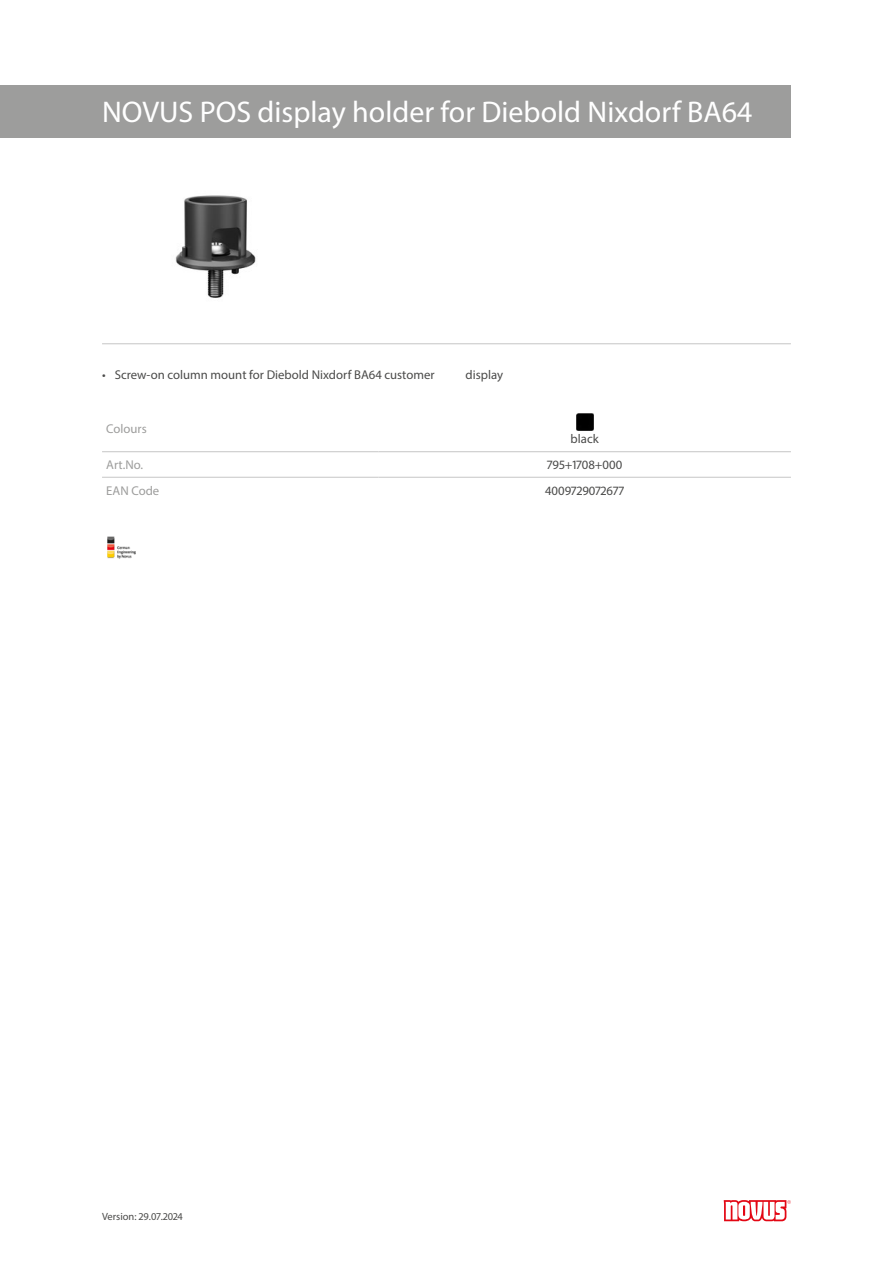
<style>
.page{position:relative;width:893px;height:1263px;background:#fff}
.page>*{position:absolute;margin:0;border:0;box-sizing:border-box;transform-origin:0 0}
.Produktname{font:30px "Myriad Pro";color:#fff}
.Produkttabelle_Zentr{font:12.75px "Myriad Pro";color:#4a4a49}
.Produkttabelle_Links{font:12.75px "Myriad Pro";color:#9d9d9c}
.Farbildtext{font:12.75px "Myriad Pro";color:#4a4a49}
.t1{font:10.5px "Myriad Pro";color:#4a4a49}
</style>
<div class="page">
<img style="left:175px;top:195px;width:81px;height:103px">
<hr style="left:102px;top:343px;width:689px;height:1px;background:#c6c6c6">
<img style="left:107px;top:536px;width:29px;height:23px">
<svg style="left:724px;top:1200px;width:67px;height:21px"></svg>
<div style="left:0;top:85px;width:791px;height:53px;background:#9d9d9c"></div>
<hr style="left:102px;top:451px;width:276px;height:1px;background:#c6c6c6">
<hr style="left:378px;top:451px;width:413px;height:1px;background:#c6c6c6">
<hr style="left:102px;top:477px;width:276px;height:1px;background:#c6c6c6">
<hr style="left:378px;top:477px;width:413px;height:1px;background:#c6c6c6">
<img style="left:576px;top:413px;width:17px;height:17px">
<p class="Produktname" style="left:102px;top:94px;width:652px">NOVUS POS display holder for Diebold Nixdorf BA64</p>
<p class="Produkttabelle_Zentr" style="left:102px;top:367px;width:334px">• Screw-on column mount for Diebold Nixdorf BA64 customer</p>
<p class="Produkttabelle_Zentr" style="left:466px;top:367px;width:39px">display</p>
<p class="Produkttabelle_Links" style="left:106px;top:421px;width:42px">Colours</p>
<p class="Farbildtext" style="left:571px;top:431px;width:30px">black</p>
<p class="Produkttabelle_Links" style="left:106px;top:457px;width:38px">Art.No.</p>
<p class="Produkttabelle_Zentr" style="left:547px;top:457px;width:77px">795+1708+000</p>
<p class="Produkttabelle_Links" style="left:106px;top:483px;width:55px">EAN Code</p>
<p class="Produkttabelle_Zentr" style="left:545px;top:483px;width:80px">4009729072677</p>
<p class="t1" style="left:102px;top:1210px;width:82px">Version: 29.07.2024</p>
</div>
